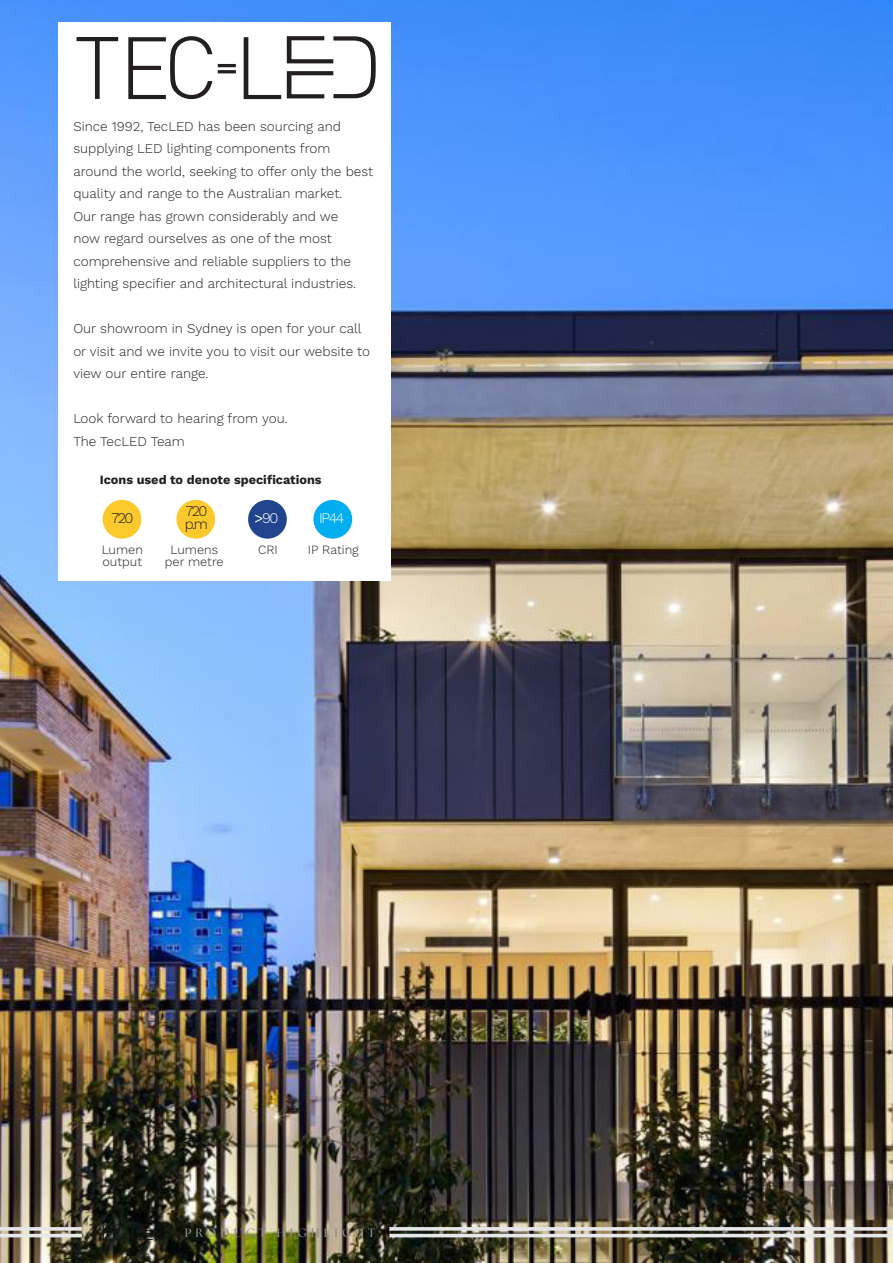
<style>
.page{position:relative;width:893px;height:1263px;background:#fff}
.page>*{position:absolute;margin:0;border:0;box-sizing:border-box;transform-origin:0 0}
.t1{font:300 14.7px "Work Sans";letter-spacing:-.1em;color:#231f20}
.t2{font:300 14.7px "Work Sans";letter-spacing:-.1em;color:#fff}
.t3{font:300 13.5px/22.5px "Work Sans";color:#231f20}
.t4{font:300 12.6px "Work Sans";color:#231f20}
.t5{font:700 12.6px "Work Sans";color:#231f20}
.t6{font:700 12px "The Seasons";letter-spacing:.35em;color:#8b8b8c}
.s1{font-weight:400}
</style>
<div class="page">
<img style="left:0;top:0;width:893px;height:1263px">
<div style="left:58px;top:22px;width:333px;height:558px;background:#fff"></div>
<svg style="left:77px;top:37px;width:41px;height:62px"></svg>
<svg style="left:244px;top:37px;width:37px;height:62px"></svg>
<svg style="left:287px;top:36px;width:89px;height:62px"></svg>
<svg style="left:128px;top:36px;width:84px;height:63px"></svg>
<hr style="left:218px;top:70px;width:18px;height:3px;background:#231f20">
<hr style="left:218px;top:64px;width:18px;height:3px;background:#231f20">
<div style="left:248px;top:500px;width:39px;height:39px;background:#20448d;border-radius:50%"></div>
<div style="left:176px;top:500px;width:39px;height:39px;background:#fbc92c;border-radius:50%"></div>
<div style="left:103px;top:500px;width:38px;height:39px;background:#fbc92c;border-radius:50%"></div>
<div style="left:313px;top:500px;width:39px;height:39px;background:#00aeef;border-radius:50%"></div>
<svg style="left:0;top:1227px;width:82px;height:4px"></svg>
<hr style="left:0;top:1234px;width:82px;height:3px;background:#e6e7e9">
<svg style="left:89px;top:1224px;width:77px;height:16px"></svg>
<svg style="left:389px;top:1227px;width:504px;height:4px;fill:#e6e7e9"></svg>
<hr style="left:389px;top:1234px;width:504px;height:3px;background:#e6e7e9">
<p class="t3" style="left:73px;top:116px;width:302px">Since 1992, TecLED has been sourcing and supplying LED lighting components from around the world, seeking to offer only the best quality and range to the Australian market.<br>Our range has grown considerably and we<br>now regard ourselves as one of the most comprehensive and reliable suppliers to the lighting specifier and architectural industries.</p>
<p class="t3" style="left:73px;top:318px;width:298px">Our showroom in Sydney is open for your call or visit and we invite you to visit our website to view our entire range.</p>
<p class="t3" style="left:73px;top:408px;width:216px">Look forward to hearing from you.</p>
<p class="t3" style="left:73px;top:431px;width:113px">The TecLED Team</p>
<p class="t5" style="left:100px;top:473px;width:223px">Icons used to denote specifications</p>
<p class="t1" style="left:185px;top:502px;width:24px">720</p>
<p class="t1" style="left:111px;top:509px;width:24px">720</p>
<p class="t1" style="left:185px;top:515px;width:25px">p.m</p>
<p class="t2" style="left:255px;top:509px;width:25px"><span class="s1">&gt;</span>90</p>
<p class="t2" style="left:319px;top:509px;width:27px">IP44</p>
<p class="t4" style="left:308px;top:542px;width:52px">IP Rating</p>
<p class="t4" style="left:258px;top:542px;width:21px">CRI</p>
<p class="t4" style="left:170px;top:542px;width:49px">Lumens</p>
<p class="t4" style="left:165px;top:555px;width:60px">per metre</p>
<p class="t4" style="left:102px;top:542px;width:43px">Lumen</p>
<p class="t4" style="left:102px;top:555px;width:41px">output</p>
<p class="t6" style="left:185px;top:1224px;width:192px">PRODUCT HIGHLIGHT</p>
</div>
